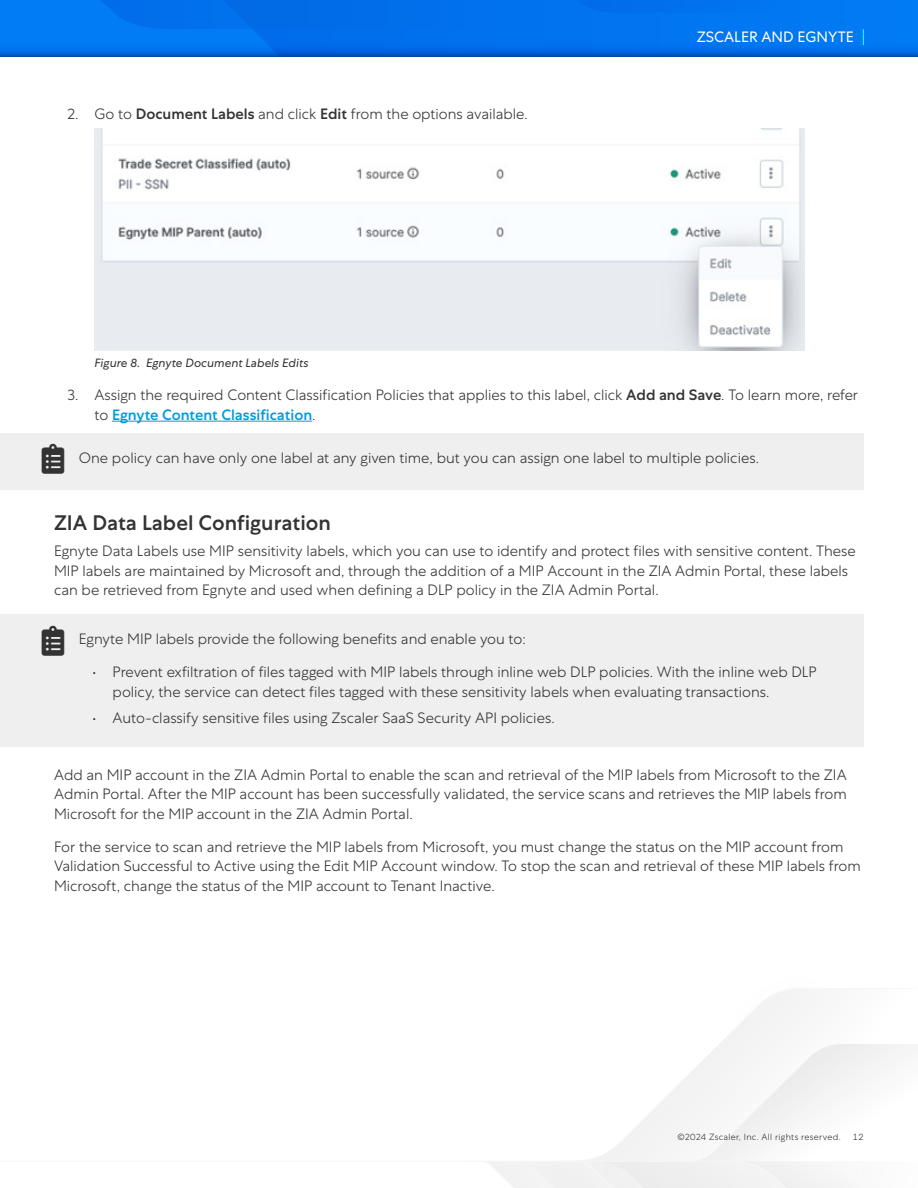
<style>
.page{position:relative;width:918px;height:1188px;background:#fff}
.page>*{position:absolute;margin:0;border:0;box-sizing:border-box;transform-origin:0 0}
.Note_Graphic{font:30px "Font Awesome 5 Pro Solid";color:#343333}
.t1{font:500 21px "Centra No 1";color:#343333}
.Paragraph{font:300 15px/19.5px "Centra No 1";color:#343333}
.t2{font:15px "Centra No 1";color:#fff}
.t3{font:italic 12px "Centra No 1";color:#343333}
.t4{font:300 9px "Centra No 1";letter-spacing:.035em;color:#343333}
.t5{font:300 9px "Centra Mono";color:#343333}
.s1{font-weight:500}
.s2{font-weight:500;color:#009cda}
</style>
<div class="page">
<div style="left:0;top:0;width:918px;height:57px;background:#017cf5"></div>
<svg style="left:0;top:50px;width:39px;height:7px"></svg>
<svg style="left:487px;top:988px;width:429px;height:200px"></svg>
<hr style="left:0;top:1161px;width:460px;height:1px;background:#b3b3b3">
<hr style="left:459px;top:1161px;width:261px;height:1px;background:#b3b3b3">
<svg style="left:39px;top:0;width:879px;height:57px"></svg>
<hr style="left:112px;top:421px;width:200px;height:1px;background:#009cda">
<img style="left:94px;top:129px;width:710px;height:221px">
<div style="left:0;top:433px;width:864px;height:56px;background:#efefef"></div>
<div style="left:0;top:615px;width:864px;height:132px;background:#efefef"></div>
<p class="Paragraph" style="left:68px;top:104px;width:462px">2. Go to <span class="s1">Document Labels</span> and click <span class="s1">Edit</span> from the options available.</p>
<p class="t2" style="left:697px;top:29px;width:19px">ZSCALER</p>
<p class="t2" style="left:762px;top:29px;width:12px">AND</p>
<p class="t2" style="left:798px;top:29px;width:19px">EGNYTE</p>
<p class="t3" style="left:94px;top:356px;width:216px">Figure 8. Egnyte Document Labels Edits</p>
<p class="Paragraph" style="left:94px;top:385px;width:765px;text-indent:-27px">3. Assign the required Content Classification Policies that applies to this label, click <span class="s1">Add and Save</span>. To learn more, refer to <span class="s2">Egnyte Content Classification</span>.</p>
<p class="Note_Graphic" style="left:42px;top:444px;width:24px">●□●▲▼</p>
<p class="Paragraph" style="left:79px;top:448px;width:682px">One policy can have only one label at any given time, but you can assign one label to multiple policies.</p>
<h2 class="t1" style="left:54px;top:510px;width:279px">ZIA Data Label Configuration</h2>
<p class="Paragraph" style="left:54px;top:541px;width:803px">Egnyte Data Labels use MIP sensitivity labels, which you can use to identify and protect files with sensitive content. These<br>MIP labels are maintained by Microsoft and, through the addition of a MIP Account in the ZIA Admin Portal, these labels can be retrieved from Egnyte and used when defining a DLP policy in the ZIA Admin Portal.</p>
<p class="Note_Graphic" style="left:42px;top:625px;width:24px">●□●▲▼</p>
<p class="Paragraph" style="left:79px;top:629px;width:448px">Egnyte MIP labels provide the following benefits and enable you to:</p>
<p class="Paragraph" style="left:113px;top:662px;width:706px;text-indent:-20px">• Prevent exfiltration of files tagged with MIP labels through inline web DLP policies. With the inline web DLP policy, the service can detect files tagged with these sensitivity labels when evaluating transactions.</p>
<p class="Paragraph" style="left:92px;top:708px;width:464px">• Auto-classify sensitive files using Zscaler SaaS Security API policies.</p>
<p class="Paragraph" style="left:54px;top:765px;width:794px;text-align:justify">Add an MIP account in the ZIA Admin Portal to enable the scan and retrieval of the MIP labels from Microsoft to the ZIA Admin Portal. After the MIP account has been successfully validated, the service scans and retrieves the MIP labels from Microsoft for the MIP account in the ZIA Admin Portal.</p>
<p class="Paragraph" style="left:54px;top:837px;width:808px">For the service to scan and retrieve the MIP labels from Microsoft, you must change the status on the MIP account from<br>Validation Successful to Active using the Edit MIP Account window. To stop the scan and retrieval of these MIP labels from<br>Microsoft, change the status of the MIP account to Tenant Inactive.</p>
<p class="t4" style="left:677px;top:1132px;width:165px">©2024 Zscaler, Inc. All rights reserved.</p>
<p class="t5" style="left:852px;top:1132px;width:13px">12</p>
</div>
